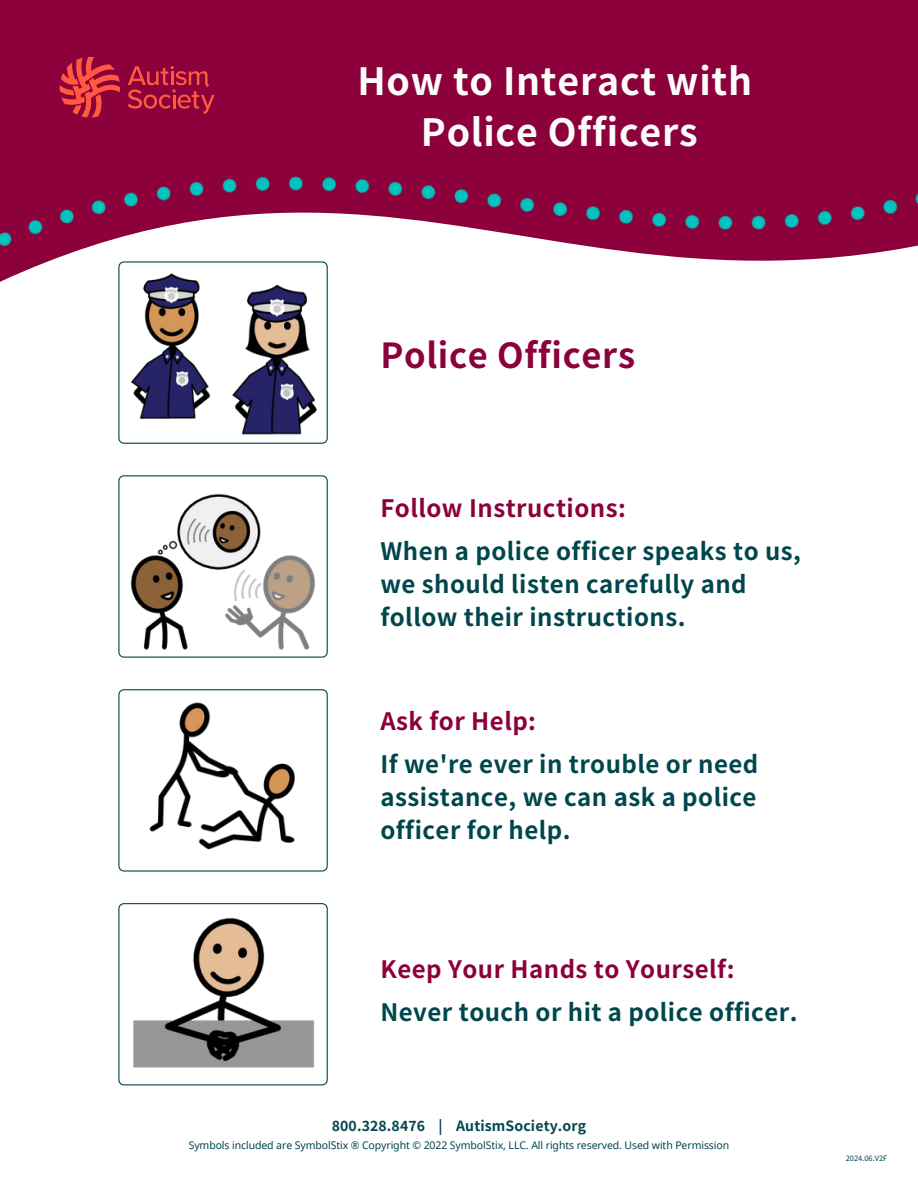
<style>
.page{position:relative;width:918px;height:1188px;background:#fff}
.page>*{position:absolute;margin:0;border:0;box-sizing:border-box;transform-origin:0 0}
.t1{font:700 37.5px/51.8px "Noto Sans JP";letter-spacing:.02em;color:#fcfcfb;text-align:center}
.t2{font:700 34.5px "Noto Sans JP";letter-spacing:.02em;color:#8c003b}
.t3{font:700 24px/33.2px "Noto Sans JP";letter-spacing:.02em;color:#00464d}
.t4{font:700 24px "Noto Sans JP";letter-spacing:.02em;color:#8c003b}
.t5{font:700 14.1px "Noto Sans JP";letter-spacing:.01em;color:#00464d}
.t6{font:10.5px "Noto Sans";letter-spacing:-.01em;color:#00464d}
.t7{font:7.5px "Noto Sans JP";color:#00464d}
</style>
<div class="page">
<svg style="left:118px;top:903px;width:210px;height:182px"></svg>
<img style="left:131px;top:914px;width:185px;height:158px">
<svg style="left:118px;top:588px;width:210px;height:70px"></svg>
<img style="left:131px;top:588px;width:184px;height:63px">
<svg style="left:118px;top:689px;width:210px;height:182px"></svg>
<img style="left:136px;top:702px;width:173px;height:147px">
<img style="left:0;top:0;width:918px;height:588px">
<h1 class="t1" style="left:357px;top:52px;width:396px">How to Interact with<br>Police Officers</h1>
<p class="t2" style="left:380px;top:328px;width:256px">Police Officers</p>
<p class="t4" style="left:380px;top:489px;width:247px">Follow Instructions:</p>
<h1 class="t3" style="left:380px;top:533px;width:422px">When a police officer speaks to us, we should listen carefully and follow their instructions.</h1>
<h2 class="t4" style="left:380px;top:702px;width:157px">Ask for Help:</h2>
<p class="t3" style="left:380px;top:746px;width:379px;text-align:justify">If we're ever in trouble or need assistance, we can ask a police officer for help.</p>
<p class="t4" style="left:380px;top:950px;width:356px">Keep Your Hands to Yourself:</p>
<h2 class="t3" style="left:380px;top:994px;width:419px">Never touch or hit a police officer.</h2>
<h2 class="t5" style="left:332px;top:1115px;width:256px">800.328.8476 | AutismSociety.org</h2>
<h2 class="t6" style="left:189px;top:1138px;width:542px">Symbols included are SymbolStix ® Copyright © 2022 SymbolStix, LLC. All rights reserved. Used with Permission</h2>
<h3 class="t7" style="left:846px;top:1152px;width:43px">2024.06.V2F</h3>
</div>
